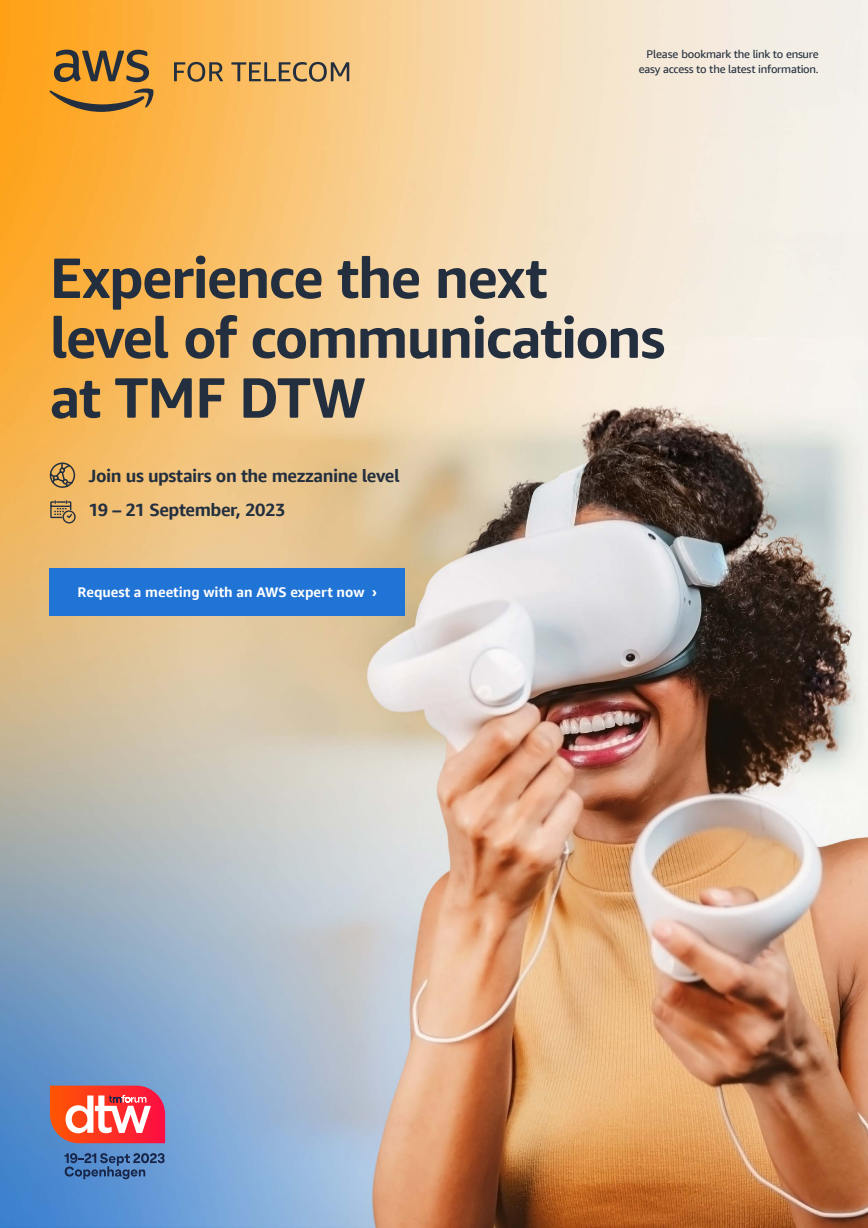
<style>
.page{position:relative;width:868px;height:1228px;background:#fff}
.page>*{position:absolute;margin:0;border:0;box-sizing:border-box;transform-origin:0 0}
.t1{font:700 56.84px/59.8px "Amazon Ember Display";letter-spacing:-.035em;color:#232f3e}
.t2{font:700 17.78px/33.9px "Amazon Ember Display";letter-spacing:-.025em;color:#232f3e}
.t3{font:700 14px "Amazon Ember Display";color:#fff}
.t4{font:11.2px/15.4px "Amazon Ember Display";letter-spacing:-.02em;color:#232f3e;text-align:right}
.s1{font-size:14.7px}
</style>
<div class="page">
<img style="left:0;top:0;width:868px;height:1228px">
<div style="left:50px;top:568px;width:355px;height:47px;background:#2074d5"></div>
<svg style="left:48px;top:461px;width:28px;height:28px"></svg>
<svg style="left:50px;top:499px;width:26px;height:25px"></svg>
<svg style="left:50px;top:1085px;width:115px;height:58px"></svg>
<svg style="left:64px;top:1153px;width:101px;height:26px;background:#4772a8"></svg>
<svg style="left:49px;top:50px;width:105px;height:62px;background:#b88334"></svg>
<svg style="left:174px;top:62px;width:49px;height:20px"></svg>
<svg style="left:231px;top:62px;width:118px;height:20px;background:#b4925f"></svg>
<p class="t4" style="left:639px;top:46px;width:181px">Please bookmark the link to ensure easy access to the latest information.</p>
<h1 class="t1" style="left:50px;top:248px;width:617px">Experience the next level of communications at TMF DTW</h1>
<h2 class="t2" style="left:88px;top:459px;width:313px">Join us upstairs on the mezzanine level<br>19 – 21 September, 2023</h2>
<p class="t3" style="left:78px;top:583px;width:301px">Request a meeting with an AWS expert now <span class="s1">›</span></p>
</div>
